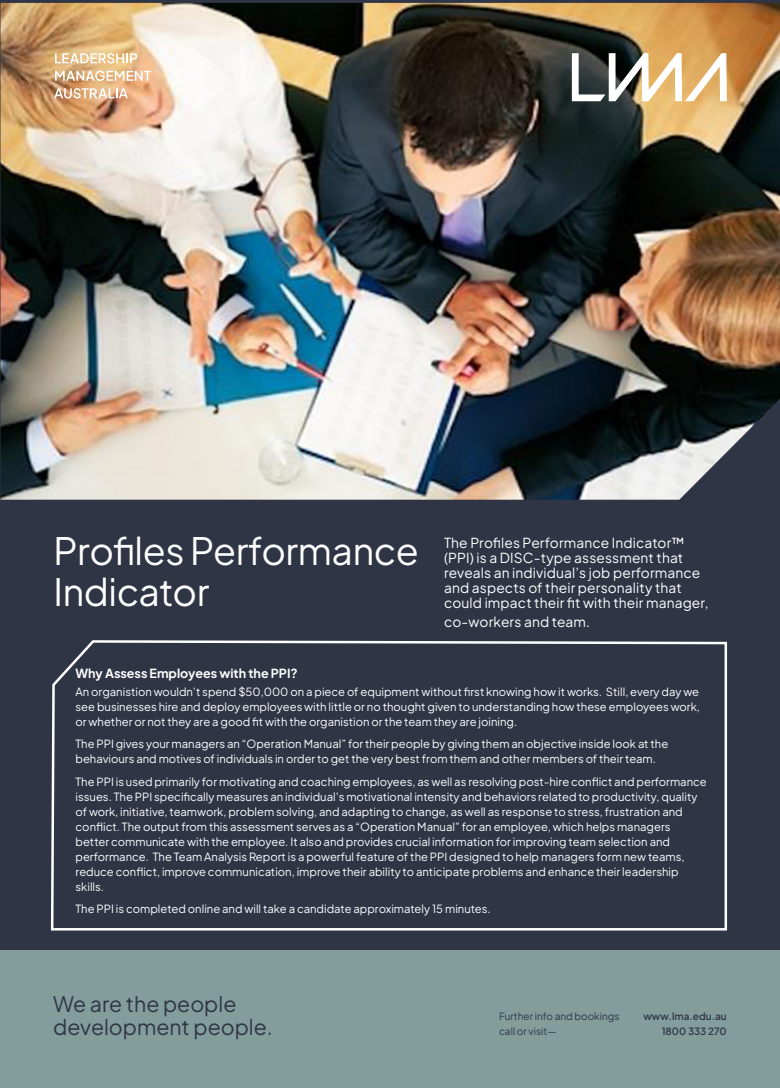
<style>
.page{position:relative;width:780px;height:1088px;background:#303545}
.page>*{position:absolute;margin:0;border:0;box-sizing:border-box;transform-origin:0 0}
.Course_Title{font:37.5px/41.2px "Plus Jakarta Sans";letter-spacing:-.01em;color:#fff}
.t1{font:21.25px/22.5px "Plus Jakarta Sans";color:#303545}
.Sub_heading{font:13.75px/15px "Plus Jakarta Sans";letter-spacing:.01em;color:#fff}
.Basic_List{font:700 12.5px "Plus Jakarta Sans";color:#fff}
.Basic_List-2{font:11.25px/15px "Plus Jakarta Sans";color:#fff}
.t2{font:10px/15px "Plus Jakarta Sans";color:#303545}
.t3{font:600 10px/15px "Plus Jakarta Sans";color:#303545;text-align:right}
</style>
<div class="page">
<div style="left:0;top:950px;width:780px;height:138px;background:#829d9c"></div>
<img style="left:0;top:3px;width:780px;height:497px">
<svg style="left:50px;top:640px;width:678px;height:291px"></svg>
<svg style="left:55px;top:53px;width:82px;height:10px"></svg>
<svg style="left:55px;top:71px;width:96px;height:10px"></svg>
<svg style="left:54px;top:88px;width:74px;height:10px"></svg>
<svg style="left:572px;top:53px;width:154px;height:48px;background:#b7a78c"></svg>
<p class="Course_Title" style="left:53px;top:527px;width:367px">Profiles Performance<br>Indicator</p>
<p class="Sub_heading" style="left:444px;top:534px;width:266px">The Profiles Performance Indicator™ (PPI) is a DISC-type assessment that reveals an individual’s job performance and aspects of their personality that could impact their fit with their manager,</p>
<p class="Sub_heading" style="left:444px;top:612px;width:147px">co-workers and team.</p>
<p class="Basic_List" style="left:76px;top:663px;width:224px">Why Assess Employees with the PPI?</p>
<p class="Basic_List-2" style="left:76px;top:683px;width:626px;text-align:justify">An organistion wouldn’t spend $50,000 on a piece of equipment without first knowing how it works. Still, every day we see businesses hire and deploy employees with little or no thought given to understanding how these employees work, or whether or not they are a good fit with the organistion or the team they are joining.</p>
<p class="Basic_List-2" style="left:76px;top:735px;width:594px">The PPI gives your managers an “Operation Manual” for their people by giving them an objective inside look at the behaviours and motives of individuals in order to get the very best from them and other members of their team.</p>
<p class="Basic_List-2" style="left:76px;top:773px;width:632px">The PPI is used primarily for motivating and coaching employees, as well as resolving post-hire conflict and performance issues. The PPI specifically measures an individual’s motivational intensity and behaviors related to productivity, quality of work, initiative, teamwork, problem solving, and adapting to change, as well as response to stress, frustration and conflict. The output from this assessment serves as a “Operation Manual” for an employee, which helps managers better communicate with the employee. It also and provides crucial information for improving team selection and performance. The Team Analysis Report is a powerful feature of the PPI designed to help managers form new teams, reduce conflict, improve communication, improve their ability to anticipate problems and enhance their leadership skills.</p>
<p class="Basic_List-2" style="left:76px;top:900px;width:417px">The PPI is completed online and will take a candidate approximately 15 minutes.</p>
<p class="t1" style="left:53px;top:991px;width:221px">We are the people development people.</p>
<p class="t2" style="left:499px;top:1007px;width:122px">Further info and bookings call or visit—</p>
<p class="t3" style="left:643px;top:1007px;width:85px">www.lma.edu.au<br>1800 333 270</p>
</div>
